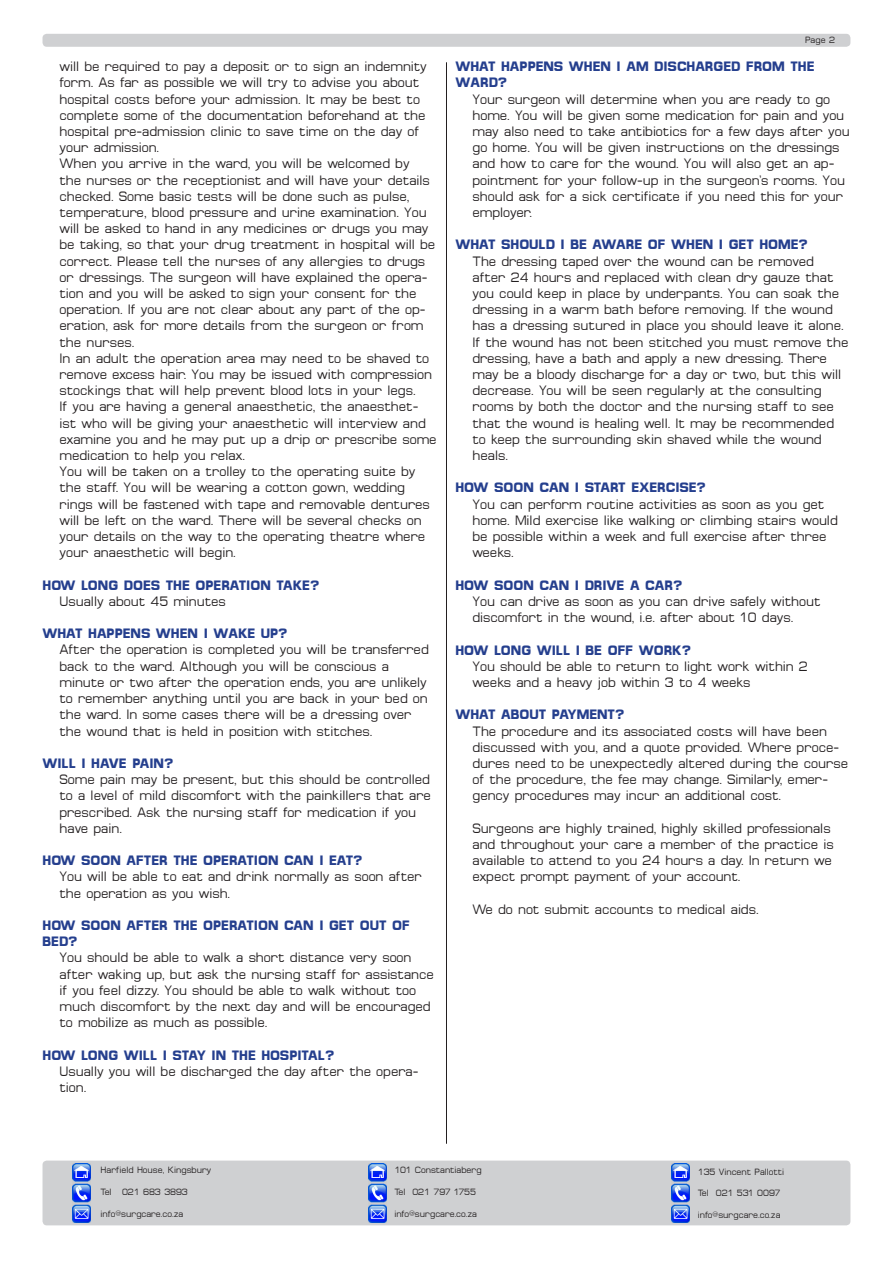
<style>
.page{position:relative;width:893px;height:1263px;background:#fff}
.page>*{position:absolute;margin:0;border:0;box-sizing:border-box;transform-origin:0 0}
.Brochure_text{font:13.5px/16.2px "Minima S Si";color:#231f20}
.Brochure_Header{font:700 13.5px/16.2px "Minima S Si";color:#253f8e}
.Brochure_text-2{font:9px "Minima S Si";color:#231f20}
</style>
<div class="page">
<div style="left:43px;top:1160px;width:807px;height:65px;background:#cfd0d2;border-radius:4px"></div>
<img style="left:72px;top:1163px;width:18px;height:59px">
<hr style="left:446px;top:62px;width:1px;height:1082px;background:#231f20">
<div style="left:43px;top:34px;width:807px;height:13px;background:#cfd0d2;border-radius:4px"></div>
<img style="left:368px;top:1163px;width:18px;height:59px">
<img style="left:672px;top:1163px;width:18px;height:59px">
<p class="Brochure_text" style="left:60px;top:59px;width:369px">will be required to pay a deposit or to sign an indemnity form. As far as possible we will try to advise you about hospital costs before your admission. It may be best to complete some of the documentation beforehand at the hospital pre-admission clinic to save time on the day of your admission.</p>
<p class="Brochure_text" style="left:60px;top:156px;width:377px">When you arrive in the ward, you will be welcomed by<br>the nurses or the receptionist and will have your details checked. Some basic tests will be done such as pulse, temperature, blood pressure and urine examination. You will be asked to hand in any medicines or drugs you may be taking, so that your drug treatment in hospital will be correct. Please tell the nurses of any allergies to drugs or dressings. The surgeon will have explained the opera&shy;tion and you will be asked to sign your consent for the operation. If you are not clear about any part of the op&shy;eration, ask for more details from the surgeon or from the nurses.</p>
<p class="Brochure_text" style="left:60px;top:350px;width:379px">In an adult the operation area may need to be shaved to remove excess hair. You may be issued with compression stockings that will help prevent blood lots in your legs.<br>If you are having a general anaesthetic, the anaesthet&shy;ist who will be giving your anaesthetic will interview and examine you and he may put up a drip or prescribe some medication to help you relax.</p>
<p class="Brochure_text" style="left:60px;top:464px;width:372px">You will be taken on a trolley to the operating suite by the staff. You will be wearing a cotton gown, wedding rings will be fastened with tape and removable dentures will be left on the ward. There will be several checks on your details on the way to the operating theatre where your anaesthetic will begin.</p>
<p class="Brochure_Header" style="left:43px;top:577px;width:278px">HOW LONG DOES THE OPERATION TAKE?</p>
<p class="Brochure_text" style="left:60px;top:593px;width:168px">Usually about 45 minutes</p>
<p class="Brochure_Header" style="left:43px;top:625px;width:247px">WHAT HAPPENS WHEN I WAKE UP?</p>
<p class="Brochure_text" style="left:60px;top:642px;width:371px">After the operation is completed you will be transferred back to the ward. Although you will be conscious a minute or two after the operation ends, you are unlikely to remember anything until you are back in your bed on the ward. In some cases there will be a dressing over the wound that is held in position with stitches.</p>
<p class="Brochure_Header" style="left:43px;top:755px;width:132px">WILL I HAVE PAIN?</p>
<p class="Brochure_text" style="left:60px;top:771px;width:373px">Some pain may be present, but this should be controlled to a level of mild discomfort with the painkillers that are prescribed. Ask the nursing staff for medication if you have pain.</p>
<p class="Brochure_Header" style="left:43px;top:852px;width:322px">HOW SOON AFTER THE OPERATION CAN I EAT?</p>
<p class="Brochure_text" style="left:60px;top:869px;width:364px">You will be able to eat and drink normally as soon after the operation as you wish.</p>
<p class="Brochure_Header" style="left:43px;top:917px;width:369px">HOW SOON AFTER THE OPERATION CAN I GET OUT OF<br>BED?</p>
<p class="Brochure_text" style="left:60px;top:950px;width:376px">You should be able to walk a short distance very soon after waking up, but ask the nursing staff for assistance if you feel dizzy. You should be able to walk without too much discomfort by the next day and will be encouraged to mobilize as much as possible.</p>
<p class="Brochure_Header" style="left:43px;top:1047px;width:293px">HOW LONG WILL I STAY IN THE HOSPITAL?</p>
<p class="Brochure_text" style="left:60px;top:1063px;width:360px">Usually you will be discharged the day after the opera&shy;tion.</p>
<p class="Brochure_text-2" style="left:805px;top:35px;width:31px">Page 2</p>
<p class="Brochure_Header" style="left:455px;top:58px;width:361px">WHAT HAPPENS WHEN I AM DISCHARGED FROM THE<br>WARD?</p>
<p class="Brochure_text" style="left:472px;top:91px;width:379px">Your surgeon will determine when you are ready to go home. You will be given some medication for pain and you may also need to take antibiotics for a few days after you go home. You will be given instructions on the dressings and how to care for the wound. You will also get an ap&shy;pointment for your follow-up in the surgeon’s rooms. You should ask for a sick certificate if you need this for your employer.</p>
<p class="Brochure_Header" style="left:455px;top:237px;width:354px">WHAT SHOULD I BE AWARE OF WHEN I GET HOME?</p>
<p class="Brochure_text" style="left:472px;top:253px;width:377px">The dressing taped over the wound can be removed after 24 hours and replaced with clean dry gauze that you could keep in place by underpants. You can soak the dressing in a warm bath before removing. If the wound has a dressing sutured in place you should leave it alone.<br>If the wound has not been stitched you must remove the dressing, have a bath and apply a new dressing. There may be a bloody discharge for a day or two, but this will decrease. You will be seen regularly at the consulting rooms by both the doctor and the nursing staff to see that the wound is healing well. It may be recommended to keep the surrounding skin shaved while the wound heals.</p>
<p class="Brochure_Header" style="left:455px;top:480px;width:252px">HOW SOON CAN I START EXERCISE?</p>
<p class="Brochure_text" style="left:472px;top:496px;width:367px">You can perform routine activities as soon as you get home. Mild exercise like walking or climbing stairs would be possible within a week and full exercise after three weeks.</p>
<p class="Brochure_Header" style="left:455px;top:577px;width:228px">HOW SOON CAN I DRIVE A CAR?</p>
<p class="Brochure_text" style="left:472px;top:593px;width:350px">You can drive as soon as you can drive safely without discomfort in the wound, i.e. after about 10 days.</p>
<p class="Brochure_Header" style="left:455px;top:642px;width:237px">HOW LONG WILL I BE OFF WORK?</p>
<p class="Brochure_text" style="left:472px;top:658px;width:337px">You should be able to return to light work within 2 weeks and a heavy job within 3 to 4 weeks</p>
<p class="Brochure_Header" style="left:455px;top:706px;width:170px">WHAT ABOUT PAYMENT?</p>
<p class="Brochure_text" style="left:472px;top:723px;width:377px">The procedure and its associated costs will have been discussed with you, and a quote provided. Where proce&shy;dures need to be unexpectedly altered during the course of the procedure, the fee may change. Similarly, emer&shy;gency procedures may incur an additional cost.</p>
<p class="Brochure_text" style="left:472px;top:820px;width:363px">Surgeons are highly trained, highly skilled professionals and throughout your care a member of the practice is available to attend to you 24 hours a day. In return we expect prompt payment of your account.</p>
<p class="Brochure_text" style="left:472px;top:901px;width:287px">We do not submit accounts to medical aids.</p>
<p class="Brochure_text-2" style="left:101px;top:1165px;width:112px">Harfield House, Kingsbury</p>
<p class="Brochure_text-2" style="left:101px;top:1187px;width:89px">Tel 021 683 3893</p>
<p class="Brochure_text-2" style="left:101px;top:1209px;width:84px">info@surgcare.co.za</p>
<p class="Brochure_text-2" style="left:394px;top:1165px;width:89px">101 Constantiaberg</p>
<p class="Brochure_text-2" style="left:394px;top:1187px;width:83px">Tel 021 797 1755</p>
<p class="Brochure_text-2" style="left:394px;top:1209px;width:84px">info@surgcare.co.za</p>
<p class="Brochure_text-2" style="left:698px;top:1166px;width:88px">135 Vincent Pallotti</p>
<p class="Brochure_text-2" style="left:698px;top:1188px;width:84px">Tel 021 531 0097</p>
<p class="Brochure_text-2" style="left:698px;top:1210px;width:84px">info@surgcare.co.za</p>
</div>
